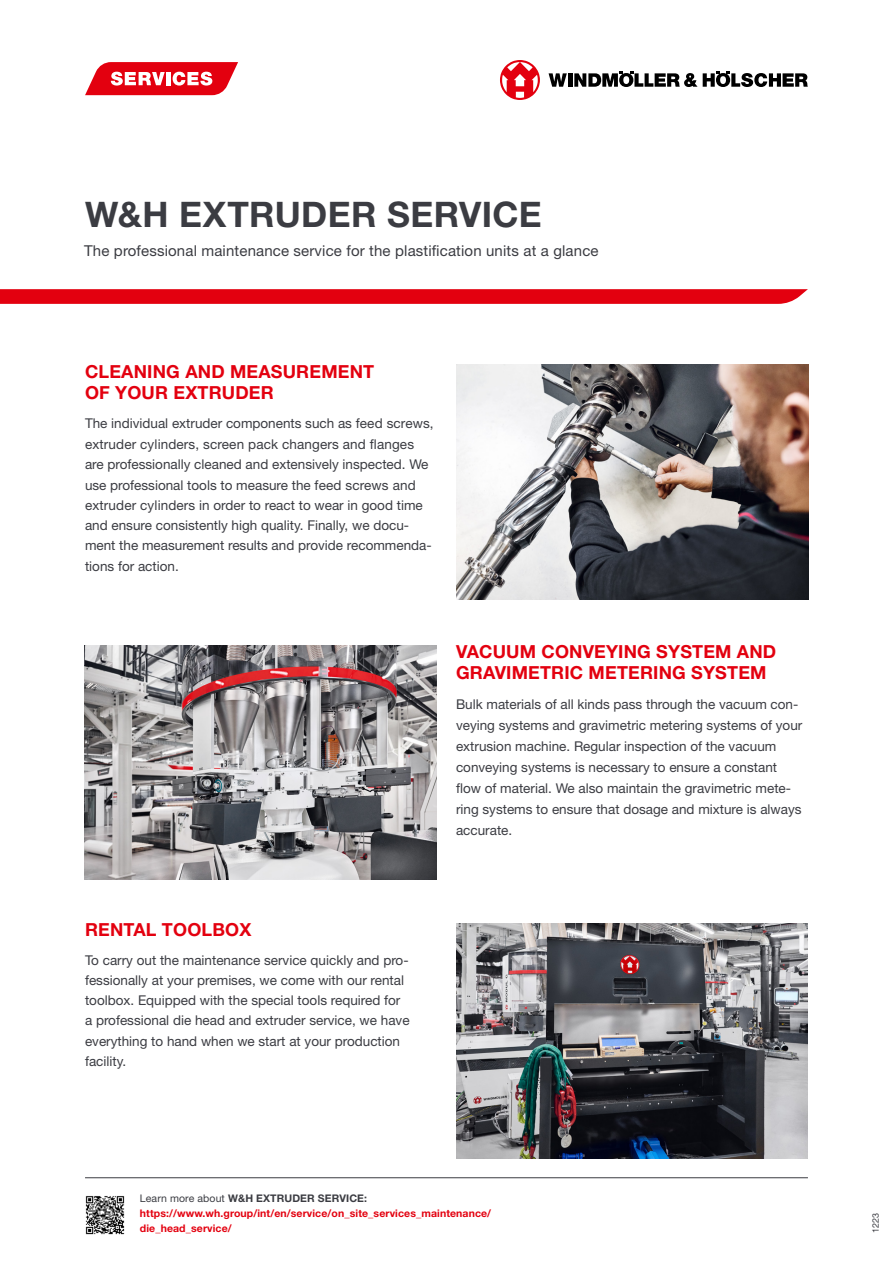
<style>
.page{position:relative;width:893px;height:1263px;background:#fff}
.page>*{position:absolute;margin:0;border:0;box-sizing:border-box;transform-origin:0 0}
.t1{font:700 35.25px "Helvetica Neue LT Std";letter-spacing:.01em;color:#3b3c42}
.t2{font:700 18px/21px "Helvetica Neue LT Std";letter-spacing:.01em;color:#e3000f}
.t3{font:15px "Helvetica Neue LT Std";letter-spacing:.01em;color:#3b3c42}
.t4{font:13.5px/20.4px "Helvetica Neue LT Std";color:#3b3c42}
.t5{font:700 10.5px/15px "Helvetica Neue LT Std";letter-spacing:.01em;color:#e3000f}
.t6{font:700 10.5px "Helvetica Neue LT Std";letter-spacing:.01em;color:#3b3c42}
.t7{font:9px "Helvetica Neue LT Std";color:#3b3c42}
.s1{font-weight:400}
</style>
<div class="page">
<hr style="left:85px;top:1177px;width:723px;height:1px;background:#3b3c42">
<svg style="left:549px;top:73px;width:18px;height:14px"></svg>
<hr style="left:568px;top:73px;width:4px;height:14px;background:#000">
<svg style="left:703px;top:71px;width:105px;height:16px"></svg>
<svg style="left:574px;top:71px;width:123px;height:16px"></svg>
<svg style="left:500px;top:60px;width:40px;height:40px"></svg>
<svg style="left:85px;top:62px;width:153px;height:33px"></svg>
<img style="left:85px;top:1196px;width:40px;height:39px">
<svg style="left:0;top:289px;width:808px;height:15px;background:#e30816"></svg>
<img style="left:456px;top:924px;width:352px;height:235px">
<img style="left:85px;top:645px;width:352px;height:235px">
<img style="left:456px;top:365px;width:352px;height:235px">
<p class="t1" style="left:85px;top:193px;width:458px">W&amp;H EXTRUDER SERVICE</p>
<p class="t3" style="left:84px;top:241px;width:516px">The professional maintenance service for the plastification units at a glance</p>
<p class="t2" style="left:85px;top:360px;width:291px">CLEANING AND MEASUREMENT<br>OF YOUR EXTRUDER</p>
<p class="t4" style="left:85px;top:413px;width:350px">The individual extruder components such as feed screws, extruder cylinders, screen pack changers and flanges are professionally cleaned and extensively inspected. We use professional tools to measure the feed screws and extruder cylinders in order to react to wear in good time and ensure consistently high quality. Finally, we docu&shy;ment the measurement results and provide recommenda&shy;tions for action.</p>
<p class="t2" style="left:456px;top:641px;width:322px">VACUUM CONVEYING SYSTEM AND<br>GRAVIMETRIC METERING SYSTEM</p>
<p class="t4" style="left:456px;top:693px;width:348px;line-height:21px">Bulk materials of all kinds pass through the vacuum con&shy;veying systems and gravimetric metering systems of your extrusion machine. Regular inspection of the vacuum conveying systems is necessary to ensure a constant flow of material. We also maintain the gravimetric mete&shy;ring systems to ensure that dosage and mixture is always accurate.</p>
<p class="t2" style="left:85px;top:919px;width:168px">RENTAL TOOLBOX</p>
<p class="t4" style="left:85px;top:949px;width:326px">To carry out the maintenance service quickly and pro&shy;fessionally at your premises, we come with our rental toolbox. Equipped with the special tools required for a professional die head and extruder service, we have everything to hand when we start at your production facility.</p>
<p class="t6" style="left:140px;top:1191px;width:229px"><span class="s1">Learn more about</span> W&amp;H EXTRUDER SERVICE:</p>
<p class="t5" style="left:140px;top:1205px;width:353px">https://www.wh.group/int/en/service/on_site_services_maintenance/ die_head_service/</p>
<p class="t7" style="left:870px;top:1233px;width:22px;rotate:-90deg">1223</p>
</div>
